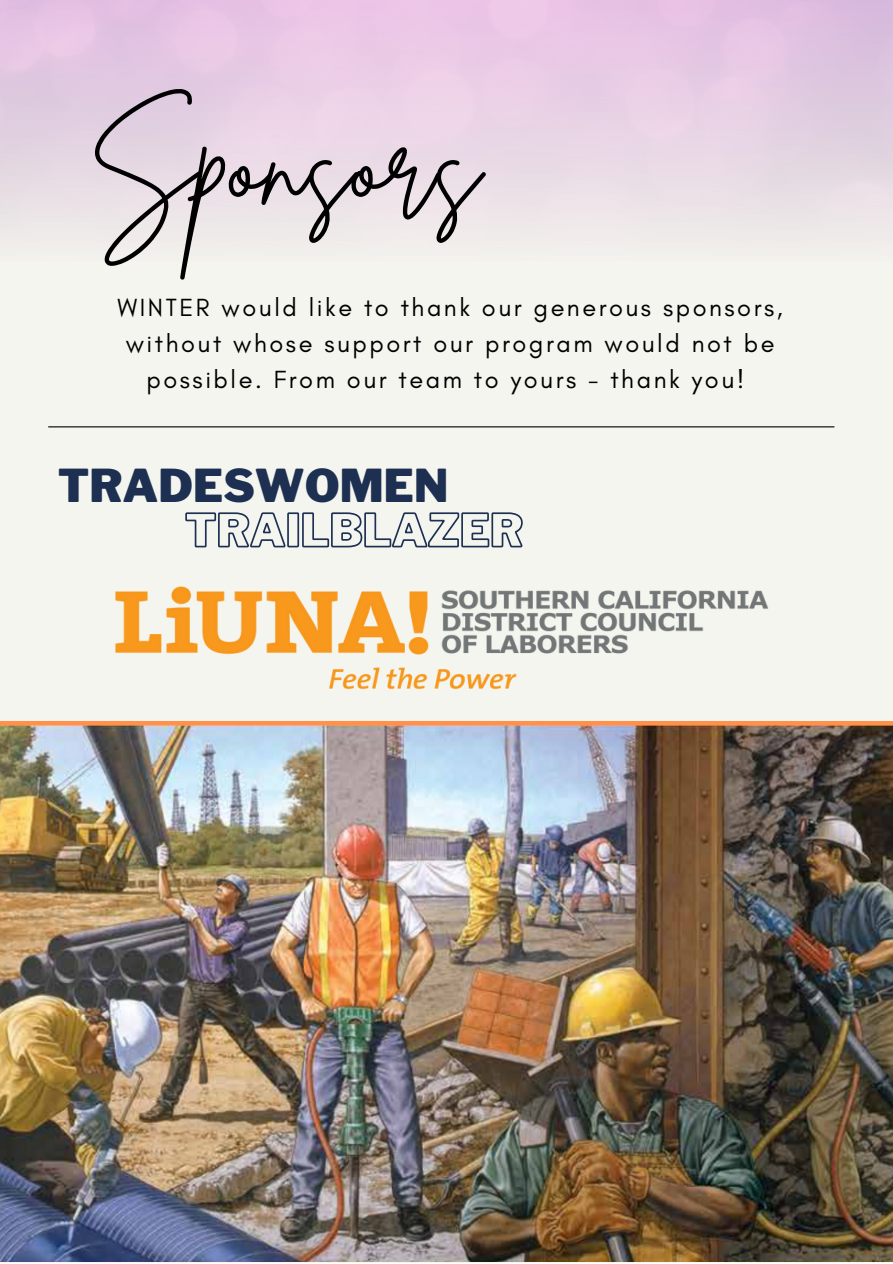
<style>
.page{position:relative;width:893px;height:1264px;background:#fff}
.page>*{position:absolute;margin:0;border:0;box-sizing:border-box;transform-origin:0 0}
.t1{font:113.55px "Brittany Signature";color:#000}
.t2{font:900 45px "Libre Franklin";color:#1d3052}
.t3{font:25.35px/36px "Glacial Indifference";letter-spacing:.1em;color:#000;text-align:center}
</style>
<div class="page">
<div style="left:0;top:0;width:892px;height:1262px;background:#f5f5ef"></div>
<img style="left:0;top:725px;width:892px;height:536px">
<div style="left:0;top:0;width:892px;height:270px;background:linear-gradient(to bottom,#e3bde1,#eff0ea)"></div>
<img style="left:115px;top:586px;width:654px;height:104px">
<svg style="left:185px;top:512px;width:338px;height:36px"></svg>
<hr style="left:0;top:721px;width:892px;height:4px;background:#ff914d">
<hr style="left:48px;top:426px;width:786px;height:1px;background:#000">
<h1 class="t1" style="left:89px;top:91px;width:392px">Sponsors</h1>
<p class="t3" style="left:117px;top:289px;width:666px">WINTER would like to thank our generous sponsors, without whose support our program would not be possible. From our team to yours - thank you!</p>
<h2 class="t2" style="left:58px;top:458px;width:392px">TRADESWOMEN</h2>
</div>
